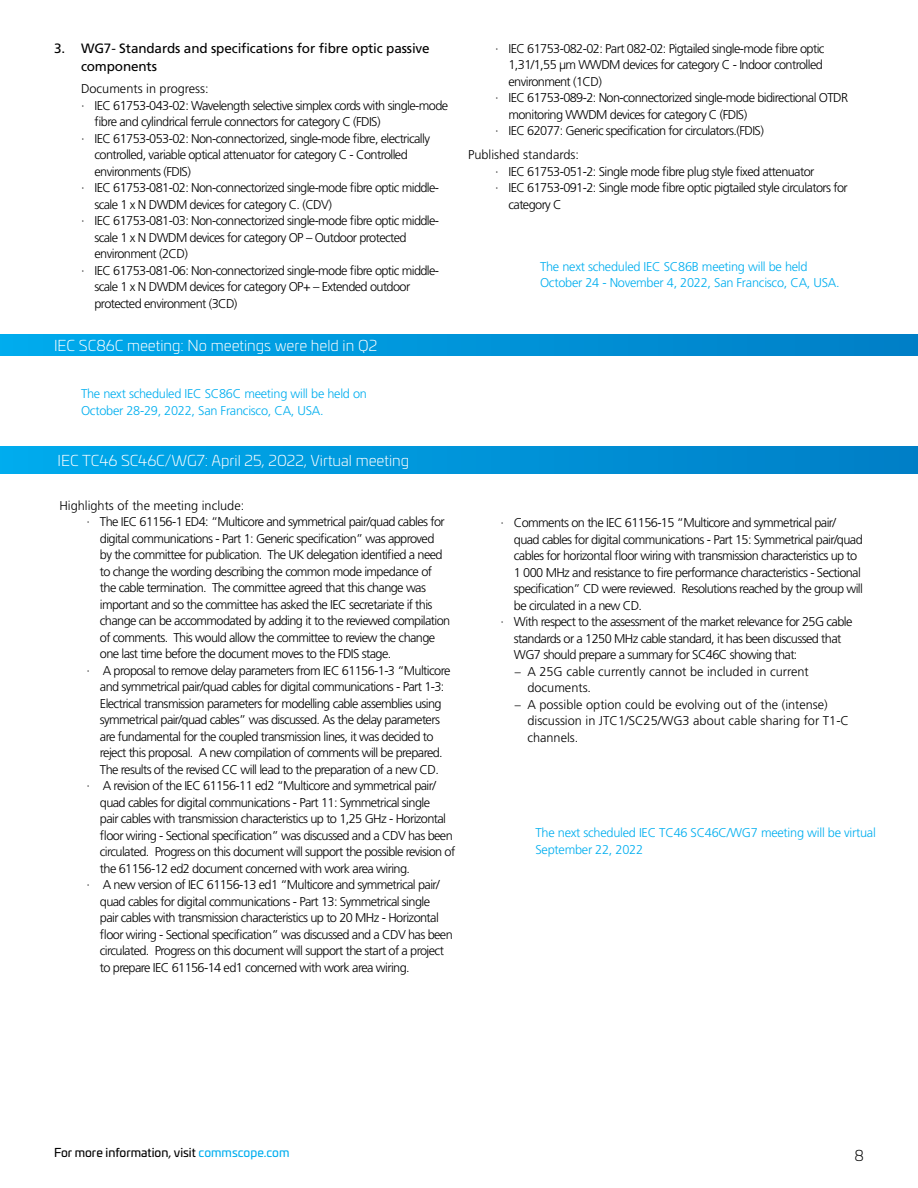
<style>
.page{position:relative;width:918px;height:1188px;background:#fff}
.page>*{position:absolute;margin:0;border:0;box-sizing:border-box;transform-origin:0 0}
.t1{font:300 15px "Univia Pro";color:#fff}
.t2{font:300 15px "Univia Pro";color:#000}
.t3{font:13.5px/18px "Frutiger LT Pro";letter-spacing:-.01em;color:#000}
.t4{font:300 12.75px "Frutiger LT Pro";letter-spacing:-.05em;color:#000}
.t5{font:300 12.75px/16.5px "Frutiger LT Pro";letter-spacing:-.02em;color:#00aeef}
.t6{font:300 12.75px/16.5px "Frutiger LT Pro";color:#000}
.t7{font:12px "Univia Pro";color:#000}
.s1{font-family:"Univia Pro"}
.s2{color:#00aeef}
</style>
<div class="page">
<div style="left:0;top:335px;width:918px;height:20px;background:linear-gradient(to right,#00aced,#007ec6)"></div>
<div style="left:0;top:446px;width:918px;height:28px;background:linear-gradient(to right,#00aced,#007ec6)"></div>
<p class="t3" style="left:81px;top:40px;width:350px;text-indent:-27px">3. WG7- Standards and specifications for fibre optic passive components</p>
<p class="t6" style="left:81px;top:81px;width:129px">Documents in progress:</p>
<p class="t4" style="left:81px;top:98px;width:369px">· IEC 61753-043-02: Wavelength selective simplex cords with single-mode</p>
<p class="t4" style="left:95px;top:115px;width:288px">fibre and cylindrical ferrule connectors for category C (FDIS)</p>
<p class="t4" style="left:81px;top:131px;width:351px">· IEC 61753-053-02: Non-connectorized, single-mode fibre, electrically</p>
<p class="t4" style="left:95px;top:148px;width:315px">controlled, variable optical attenuator for category C - Controlled</p>
<p class="t4" style="left:95px;top:164px;width:98px">environments (FDIS)</p>
<p class="t4" style="left:81px;top:181px;width:360px">· IEC 61753-081-02: Non-connectorized single-mode fibre optic middle-</p>
<p class="t4" style="left:95px;top:197px;width:239px">scale 1 x N DWDM devices for category C. (CDV)</p>
<p class="t4" style="left:81px;top:214px;width:360px">· IEC 61753-081-03: Non-connectorized single-mode fibre optic middle-</p>
<p class="t4" style="left:95px;top:230px;width:314px">scale 1 x N DWDM devices for category OP – Outdoor protected</p>
<p class="t4" style="left:95px;top:247px;width:95px">environment (2CD)</p>
<p class="t4" style="left:81px;top:263px;width:360px">· IEC 61753-081-06: Non-connectorized single-mode fibre optic middle-</p>
<p class="t4" style="left:95px;top:280px;width:317px">scale 1 x N DWDM devices for category OP+ – Extended outdoor</p>
<p class="t4" style="left:95px;top:296px;width:145px">protected environment (3CD)</p>
<p class="t1" style="left:54px;top:335px;width:325px">IEC SC86C meeting: No meetings were held in Q2</p>
<p class="t5" style="left:81px;top:386px;width:287px">The next scheduled IEC SC86C meeting will be held on<br>October 28-29, 2022, San Francisco, CA, USA.</p>
<p class="t1" style="left:58px;top:450px;width:353px">IEC TC46 SC46C/WG7: April 25, 2022, Virtual meeting</p>
<p class="t6" style="left:59px;top:497px;width:186px">Highlights of the meeting include:</p>
<p class="t4" style="left:86px;top:514px;width:360px">· The IEC 61156-1 ED4: “Multicore and symmetrical pair/quad cables for</p>
<p class="t4" style="left:100px;top:531px;width:336px">digital communications - Part 1: Generic specification” was approved</p>
<p class="t4" style="left:100px;top:547px;width:344px">by the committee for publication. The UK delegation identified a need</p>
<p class="t4" style="left:100px;top:564px;width:334px">to change the wording describing the common mode impedance of</p>
<p class="t4" style="left:100px;top:580px;width:328px">the cable termination. The committee agreed that this change was</p>
<p class="t4" style="left:100px;top:597px;width:334px">important and so the committee has asked the IEC secretariate if this</p>
<p class="t4" style="left:100px;top:613px;width:352px">change can be accommodated by adding it to the reviewed compilation</p>
<p class="t4" style="left:100px;top:630px;width:337px">of comments. This would allow the committee to review the change</p>
<p class="t4" style="left:100px;top:646px;width:293px">one last time before the document moves to the FDIS stage.</p>
<p class="t4" style="left:86px;top:663px;width:366px">· A proposal to remove delay parameters from IEC 61156-1-3 “Multicore</p>
<p class="t4" style="left:100px;top:679px;width:346px">and symmetrical pair/quad cables for digital communications - Part 1-3:</p>
<p class="t4" style="left:100px;top:696px;width:343px">Electrical transmission parameters for modelling cable assemblies using</p>
<p class="t4" style="left:100px;top:712px;width:342px">symmetrical pair/quad cables” was discussed. As the delay parameters</p>
<p class="t4" style="left:100px;top:729px;width:335px">are fundamental for the coupled transmission lines, it was decided to</p>
<p class="t4" style="left:100px;top:745px;width:344px">reject this proposal. A new compilation of comments will be prepared.</p>
<p class="t4" style="left:100px;top:762px;width:341px">The results of the revised CC will lead to the preparation of a new CD.</p>
<p class="t4" style="left:86px;top:778px;width:351px">· A revision of the IEC 61156-11 ed2 “Multicore and symmetrical pair/</p>
<p class="t4" style="left:100px;top:795px;width:332px">quad cables for digital communications - Part 11: Symmetrical single</p>
<p class="t4" style="left:100px;top:811px;width:348px">pair cables with transmission characteristics up to 1,25 GHz - Horizontal</p>
<p class="t4" style="left:100px;top:828px;width:354px">floor wiring - Sectional specification” was discussed and a CDV has been</p>
<p class="t4" style="left:100px;top:844px;width:357px">circulated. Progress on this document will support the possible revision of</p>
<p class="t4" style="left:100px;top:861px;width:312px">the 61156-12 ed2 document concerned with work area wiring.</p>
<p class="t4" style="left:86px;top:877px;width:355px">· A new version of IEC 61156-13 ed1 “Multicore and symmetrical pair/</p>
<p class="t4" style="left:100px;top:894px;width:332px">quad cables for digital communications - Part 13: Symmetrical single</p>
<p class="t4" style="left:100px;top:910px;width:340px">pair cables with transmission characteristics up to 20 MHz - Horizontal</p>
<p class="t4" style="left:100px;top:927px;width:354px">floor wiring - Sectional specification” was discussed and a CDV has been</p>
<p class="t4" style="left:100px;top:943px;width:346px">circulated. Progress on this document will support the start of a project</p>
<p class="t4" style="left:100px;top:960px;width:311px">to prepare IEC 61156-14 ed1 concerned with work area wiring.</p>
<p class="t4" style="left:495px;top:41px;width:331px">· IEC 61753-082-02: Part 082-02: Pigtailed single-mode fibre optic</p>
<p class="t4" style="left:509px;top:57px;width:316px">1,31/1,55 µm WWDM devices for category C - Indoor controlled</p>
<p class="t4" style="left:509px;top:74px;width:95px">environment (1CD)</p>
<p class="t4" style="left:495px;top:90px;width:355px">· IEC 61753-089-2: Non-connectorized single-mode bidirectional OTDR</p>
<p class="t4" style="left:509px;top:107px;width:240px">monitoring WWDM devices for category C (FDIS)</p>
<p class="t4" style="left:495px;top:123px;width:270px">· IEC 62077: Generic specification for circulators.(FDIS)</p>
<p class="t6" style="left:468px;top:147px;width:113px">Published standards:</p>
<p class="t4" style="left:495px;top:164px;width:321px">· IEC 61753-051-2: Single mode fibre plug style fixed attenuator</p>
<p class="t4" style="left:495px;top:180px;width:354px">· IEC 61753-091-2: Single mode fibre optic pigtailed style circulators for</p>
<p class="t4" style="left:509px;top:197px;width:55px">category C</p>
<p class="t5" style="left:540px;top:258px;width:301px">The next scheduled IEC SC86B meeting will be held<br>October 24 - November 4, 2022, San Francisco, CA, USA.</p>
<p class="t4" style="left:500px;top:516px;width:337px">· Comments on the IEC 61156-15 “Multicore and symmetrical pair/</p>
<p class="t4" style="left:514px;top:532px;width:350px">quad cables for digital communications - Part 15: Symmetrical pair/quad</p>
<p class="t4" style="left:514px;top:549px;width:345px">cables for horizontal floor wiring with transmission characteristics up to</p>
<p class="t4" style="left:514px;top:565px;width:349px">1 000 MHz and resistance to fire performance characteristics - Sectional</p>
<p class="t4" style="left:514px;top:582px;width:351px">specification” CD were reviewed. Resolutions reached by the group will</p>
<p class="t4" style="left:514px;top:598px;width:130px">be circulated in a new CD.</p>
<p class="t4" style="left:500px;top:615px;width:354px">· With respect to the assessment of the market relevance for 25G cable</p>
<p class="t4" style="left:514px;top:631px;width:329px">standards or a 1250 MHz cable standard, it has been discussed that</p>
<p class="t4" style="left:514px;top:648px;width:285px">WG7 should prepare a summary for SC46C showing that:</p>
<p class="t6" style="left:527px;top:663px;width:283px;text-indent:-14px"><span class="s1">–</span> A 25G cable currently cannot be included in current documents.</p>
<p class="t6" style="left:527px;top:696px;width:323px;text-indent:-14px"><span class="s1">–</span> A possible option could be evolving out of the (intense) discussion in JTC1/SC25/WG3 about cable sharing for T1-C channels.</p>
<p class="t5" style="left:536px;top:825px;width:342px">The next scheduled IEC TC46 SC46C/WG7 meeting will be virtual<br>September 22, 2022</p>
<p class="t7" style="left:54px;top:1144px;width:237px">For more information, visit <span class="s2">commscope.com</span></p>
<p class="t2" style="left:855px;top:1144px;width:11px">8</p>
</div>
